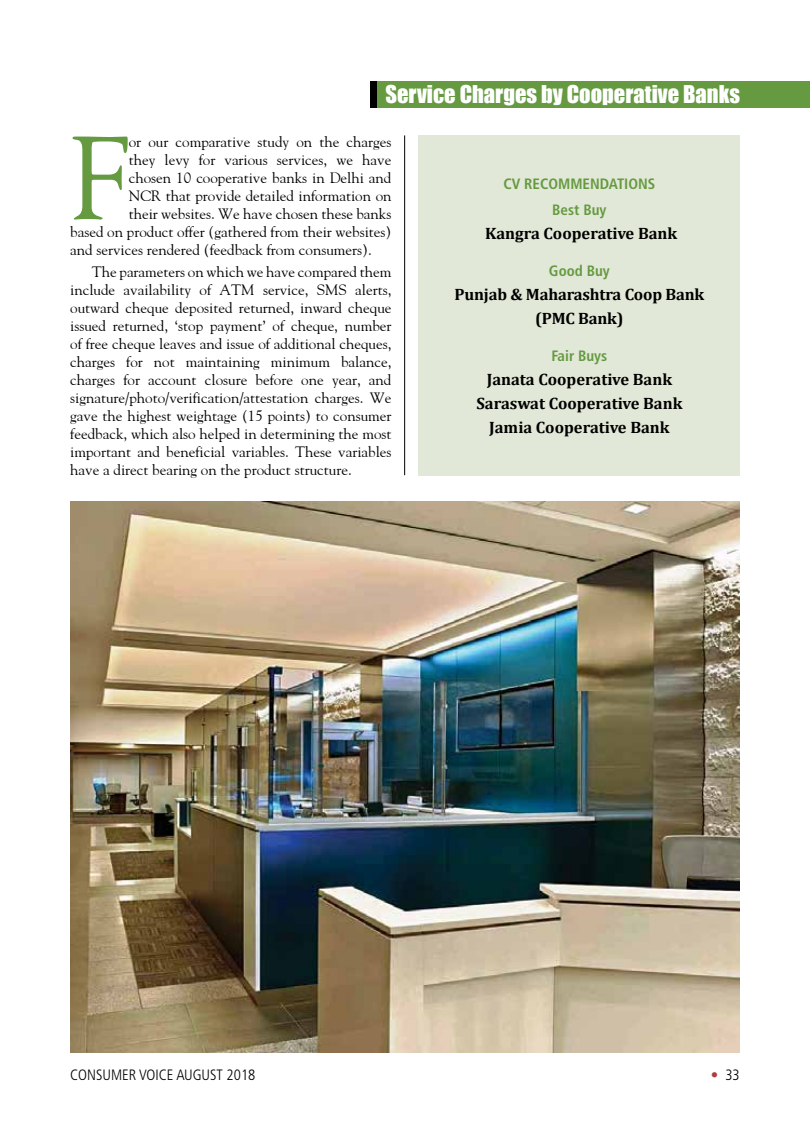
<style>
.page{position:relative;width:810px;height:1134px;background:#fff}
.page>*{position:absolute;margin:0;border:0;box-sizing:border-box;transform-origin:0 0}
.t1{font:117.15px "Gaudiya";color:#659a41}
.t2{font:22.5px "Impact";color:#fff}
.t3{font:700 16.5px/24px "Cambria";color:#000;text-align:center}
.t4{font:15px/18px "Gaudiya";color:#000;text-align:justify}
.t5{font:700 condensed 15px/26.1px "Frutiger";color:#659a41;text-align:center}
.t6{font:300 condensed 15px "Frutiger";color:#000}
.s1{color:#ae3d3c}
</style>
<div class="page">
<div style="left:374px;top:81px;width:436px;height:26px;background:#659a41"></div>
<div style="left:370px;top:81px;width:7px;height:26px;background:#000"></div>
<hr style="left:404px;top:135px;width:1px;height:340px;background:#000">
<div style="left:418px;top:135px;width:322px;height:340px;background:#e2e8d7"></div>
<img style="left:70px;top:501px;width:670px;height:552px">
<h2 class="t2" style="left:386px;top:77px;width:356px">Service Charges by Cooperative Banks</h2>
<h2 class="t2" style="left:386px;top:77px;width:107px">In the News</h2>
<h1 class="t1" style="left:70px;top:107px;width:60px">F</h1>
<p class="t4" style="left:129px;top:132px;width:264px">or our comparative study on the charges</p>
<p class="t4" style="left:129px;top:150px;width:264px">they levy for various services, we have</p>
<p class="t4" style="left:129px;top:168px;width:264px">chosen 10 cooperative banks in Delhi and</p>
<p class="t4" style="left:129px;top:186px;width:264px">NCR that provide detailed information on</p>
<p class="t4" style="left:129px;top:204px;width:264px">their websites. We have chosen these banks</p>
<p class="t4" style="left:70px;top:222px;width:323px">based on product offer (gathered from their websites)</p>
<p class="t4" style="left:70px;top:240px;width:303px">and services rendered (feedback from consumers).</p>
<p class="t4" style="left:70px;top:263px;width:323px;text-indent:22px">The parameters on which we have compared them include availability of ATM service, SMS alerts, outward cheque deposited returned, inward cheque issued returned, ‘stop payment’ of cheque, number of free cheque leaves and issue of additional cheques, charges for not maintaining minimum balance, charges for account closure before one year, and signature/photo/verification/attestation charges. We gave the highest weightage (15 points) to consumer feedback, which also helped in determining the most important and beneficial variables. These variables have a direct bearing on the product structure.</p>
<p class="t5" style="left:503px;top:170px;width:153px">CV RECOMMENDATIONS<br>Best Buy</p>
<p class="t3" style="left:485px;top:221px;width:194px">Kangra Cooperative Bank</p>
<p class="t5" style="left:549px;top:258px;width:62px">Good Buy</p>
<p class="t3" style="left:454px;top:282px;width:251px">Punjab &amp; Maharashtra Coop Bank (PMC Bank)</p>
<p class="t5" style="left:551px;top:343px;width:57px">Fair Buys</p>
<p class="t3" style="left:476px;top:367px;width:208px">Janata Cooperative Bank<br>Saraswat Cooperative Bank<br>Jamia Cooperative Bank</p>
<p class="t6" style="left:70px;top:1066px;width:187px">CONSUMER VOICE AUGUST 2018</p>
<p class="t6" style="left:711px;top:1066px;width:31px"><span class="s1">•</span> 33</p>
</div>
